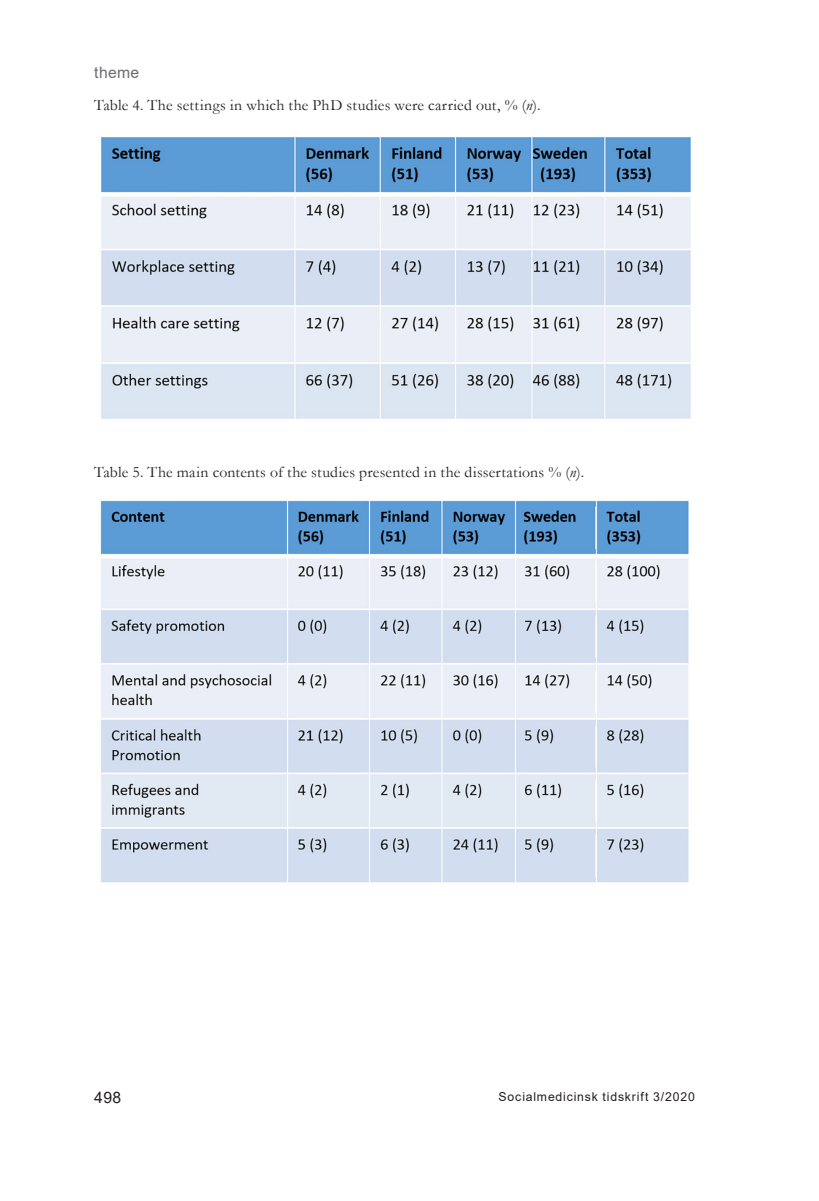
<style>
.page{position:relative;width:819px;height:1201px;background:#fff}
.page>*{position:absolute;margin:0;border:0;box-sizing:border-box;transform-origin:0 0}
.figtext{font:15.75px "Garamond";letter-spacing:.015em;color:#231f20}
.t1{font:15.75px "Arial";letter-spacing:.02em;color:#6c6d70}
.t2{font:15.75px "Arial";color:#231f20}
.t3{font:12.25px "Arial";letter-spacing:.07em;color:#231f20}
.s1{font-style:italic}
</style>
<div class="page">
<img style="left:101px;top:137px;width:590px;height:282px">
<img style="left:100px;top:500px;width:589px;height:383px">
<p class="t1" style="left:94px;top:61px;width:46px">theme</p>
<p class="figtext" style="left:94px;top:94px;width:447px">Table 4. The settings in which the PhD studies were carried out, % (<span class="s1">n</span>).</p>
<p class="figtext" style="left:94px;top:461px;width:491px">Table 5. The main contents of the studies presented in the dissertations % (<span class="s1">n</span>).</p>
<p class="t2" style="left:94px;top:1086px;width:29px">498</p>
<p class="t3" style="left:498px;top:1088px;width:198px">Socialmedicinsk tidskrift 3/2020</p>
</div>
